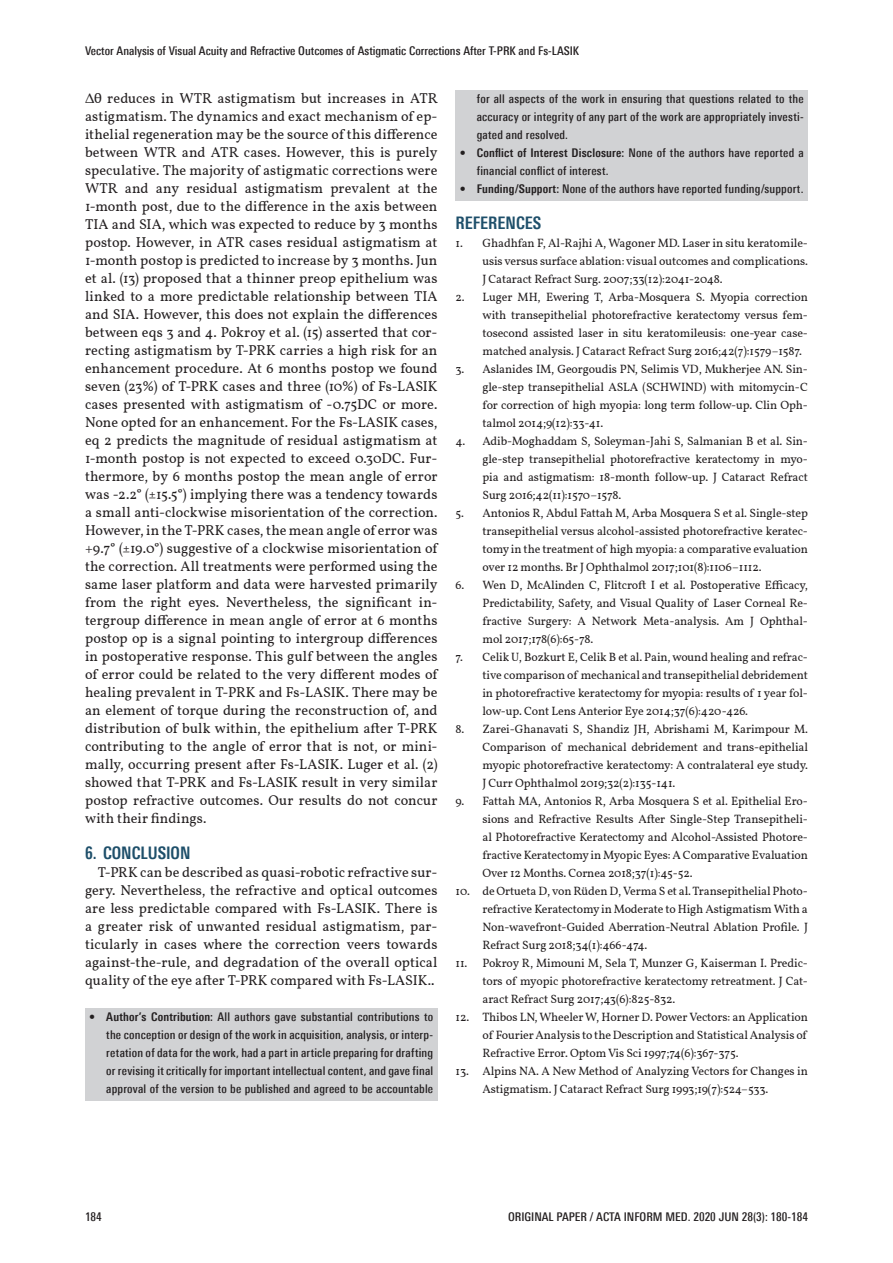
<style>
.page{position:relative;width:893px;height:1263px;background:#fff}
.page>*{position:absolute;margin:0;border:0;box-sizing:border-box;transform-origin:0 0}
.t1{font:700 condensed 17.4px "Univers Next Pro";color:#1e4f6a;scale:.95 1}
.t2{font:14.25px/18px "Vollkorn";letter-spacing:.005em;color:#231f20;text-align:justify}
.t3{font:12px/18px "Vollkorn";letter-spacing:-.01em;color:#231f20;text-align:justify}
.t4{font:500 condensed 12px/18px "Univers Next Pro";letter-spacing:.015em;color:#231f20;text-align:justify}
.s1{color:#0e0d13}
.s2{font-weight:700}
</style>
<div class="page">
<div style="left:85px;top:1008px;width:352px;height:92px;background:#d1d2d4"></div>
<div style="left:455px;top:90px;width:353px;height:56px;background:#d1d2d4"></div>
<div style="left:455px;top:144px;width:353px;height:38px;background:#d1d2d4"></div>
<div style="left:455px;top:180px;width:353px;height:20px;background:#d1d2d4"></div>
<p class="t4" style="left:85px;top:42px;width:496px">Vector Analysis of Visual Acuity and Refractive Outcomes of Astigmatic Corrections After T-PRK and Fs-LASIK</p>
<p class="t2" style="left:85px;top:90px;width:354px">Δθ reduces in WTR astigmatism but increases in ATR astigmatism. The dynamics and exact mechanism of ep&shy;ithelial regeneration may be the source of this difference between WTR and ATR cases. However, this is purely speculative. The majority of astigmatic corrections were WTR and any residual astigmatism prevalent at the 1-month post, due to the difference in the axis between TIA and SIA, which was expected to reduce by 3 months postop. However, in ATR cases residual astigmatism at 1-month postop is predicted to increase by 3 months. Jun et al. (13) proposed that a thinner preop epithelium was linked to a more predictable relationship between TIA and SIA. However, this does not explain the differences between eqs 3 and 4. Pokroy et al. (15) asserted that cor&shy;recting astigmatism by T-PRK carries a high risk for an enhancement procedure. At 6 months postop we found seven (23%) of T-PRK cases and three (10%) of Fs-LASIK cases presented with astigmatism of -0.75DC or more.<br>None opted for an enhancement. For the Fs-LASIK cases, eq 2 predicts the magnitude of residual astigmatism at 1-month postop is not expected to exceed 0.30DC. Fur&shy;thermore, by 6 months postop the mean angle of error was -2.2° (±15.5°) implying there was a tendency towards a small anti-clockwise misorientation of the correction.<br>However, in the T-PRK cases, the mean angle of error was +9.7° (±19.0°) suggestive of a clockwise misorientation of the correction. All treatments were performed using the same laser platform and data were harvested primarily from the right eyes. Nevertheless, the significant in&shy;tergroup difference in mean angle of error at 6 months postop op is a signal pointing to intergroup differences in postoperative response. This gulf between the angles of error could be related to the very different modes of healing prevalent in T-PRK and Fs-LASIK. There may be an element of torque during the reconstruction of, and distribution of bulk within, the epithelium after T-PRK contributing to the angle of error that is not, or mini&shy;mally, occurring present after Fs-LASIK. Luger et al. (2) showed that T-PRK and Fs-LASIK result in very similar postop refractive outcomes. Our results do not concur with their findings.</p>
<h1 class="t1" style="left:85px;top:843px;width:113px">6. CONCLUSION</h1>
<p class="t2" style="left:85px;top:864px;width:354px;text-indent:13px">T-PRK can be described as quasi-robotic refractive sur&shy;gery. Nevertheless, the refractive and optical outcomes are less predictable compared with Fs-LASIK. There is a greater risk of unwanted residual astigmatism, par&shy;ticularly in cases where the correction veers towards against-the-rule, and degradation of the overall optical quality of the eye after T-PRK compared with Fs-LASIK.<span class="s1">.</span></p>
<p class="t4" style="left:106px;top:1008px;width:328px;text-indent:-17px">• <span class="s2">Author’s Contribution:</span> All authors gave substantial contributions to the conception or design of the work in acquisition, analysis, or interp&shy;retation of data for the work, had a part in article preparing for drafting or revising it critically for important intellectual content, and gave final approval of the version to be published and agreed to be accountable</p>
<p class="t4" style="left:477px;top:90px;width:328px">for all aspects of the work in ensuring that questions related to the accuracy or integrity of any part of the work are appropriately investi&shy;gated and resolved.</p>
<p class="t4" style="left:477px;top:144px;width:328px;text-indent:-17px">• <span class="s2">Conflict of Interest Disclosure:</span> None of the authors have reported a financial conflict of interest.</p>
<p class="t4" style="left:460px;top:180px;width:345px">• <span class="s2">Funding/Support:</span> None of the authors have reported funding/support.</p>
<h1 class="t1" style="left:455px;top:213px;width:92px">REFERENCES</h1>
<p class="t3" style="left:482px;top:234px;width:327px;text-indent:-27px">1. Ghadhfan F, Al-Rajhi A, Wagoner MD. Laser in situ keratomile&shy;usis versus surface ablation: visual outcomes and complications.<br>J Cataract Refract Surg. 2007;33(12):2041-2048.</p>
<p class="t3" style="left:482px;top:288px;width:327px;text-indent:-27px">2. Luger MH, Ewering T, Arba-Mosquera S. Myopia correction with transepithelial photorefractive keratectomy versus fem&shy;tosecond assisted laser in situ keratomileusis: one-year case&shy;matched analysis. J Cataract Refract Surg 2016;42(7):1579–1587.</p>
<p class="t3" style="left:482px;top:360px;width:327px;text-indent:-27px">3. Aslanides IM, Georgoudis PN, Selimis VD, Mukherjee AN. Sin&shy;gle-step transepithelial ASLA (SCHWIND) with mitomycin-C for correction of high myopia: long term follow-up. Clin Oph&shy;talmol 2014;9(12):33-41.</p>
<p class="t3" style="left:482px;top:432px;width:327px;text-indent:-27px">4. Adib-Moghaddam S, Soleyman-Jahi S, Salmanian B et al. Sin&shy;gle-step transepithelial photorefractive keratectomy in myo&shy;pia and astigmatism: 18-month follow-up. J Cataract Refract Surg 2016;42(11):1570–1578.</p>
<p class="t3" style="left:482px;top:504px;width:327px;text-indent:-27px">5. Antonios R, Abdul Fattah M, Arba Mosquera S et al. Single-step transepithelial versus alcohol-assisted photorefractive keratec&shy;tomy in the treatment of high myopia: a comparative evaluation over 12 months. Br J Ophthalmol 2017;101(8):1106–1112.</p>
<p class="t3" style="left:482px;top:576px;width:327px;text-indent:-27px">6. Wen D, McAlinden C, Flitcroft I et al. Postoperative Efficacy, Predictability, Safety, and Visual Quality of Laser Corneal Re&shy;fractive Surgery: A Network Meta-analysis. Am J Ophthal&shy;mol 2017;178(6):65-78.</p>
<p class="t3" style="left:482px;top:648px;width:327px;text-indent:-27px">7. Celik U, Bozkurt E, Celik B et al. Pain, wound healing and refrac&shy;tive comparison of mechanical and transepithelial debridement in photorefractive keratectomy for myopia: results of 1 year fol&shy;low-up. Cont Lens Anterior Eye 2014;37(6):420-426.</p>
<p class="t3" style="left:482px;top:720px;width:327px;text-indent:-27px">8. Zarei-Ghanavati S, Shandiz JH, Abrishami M, Karimpour M.<br>Comparison of mechanical debridement and trans-epithelial myopic photorefractive keratectomy: A contralateral eye study.<br>J Curr Ophthalmol 2019;32(2):135-141.</p>
<p class="t3" style="left:482px;top:792px;width:327px;text-indent:-27px">9. Fattah MA, Antonios R, Arba Mosquera S et al. Epithelial Ero&shy;sions and Refractive Results After Single-Step Transepitheli&shy;al Photorefractive Keratectomy and Alcohol-Assisted Photore&shy;fractive Keratectomy in Myopic Eyes: A Comparative Evaluation Over 12 Months. Cornea 2018;37(1):45-52.</p>
<p class="t3" style="left:482px;top:882px;width:327px;text-indent:-27px">10. de Ortueta D, von Rüden D, Verma S et al. Transepithelial Photo&shy;refractive Keratectomy in Moderate to High Astigmatism With a Non-wavefront-Guided Aberration-Neutral Ablation Profile. J Refract Surg 2018;34(1):466-474.</p>
<p class="t3" style="left:482px;top:954px;width:327px;text-indent:-27px">11. Pokroy R, Mimouni M, Sela T, Munzer G, Kaiserman I. Predic&shy;tors of myopic photorefractive keratectomy retreatment. J Cat&shy;aract Refract Surg 2017;43(6):825-832.</p>
<p class="t3" style="left:482px;top:1008px;width:327px;text-indent:-27px">12. Thibos LN, Wheeler W, Horner D. Power Vectors: an Application of Fourier Analysis to the Description and Statistical Analysis of Refractive Error. Optom Vis Sci 1997;74(6):367-375.</p>
<p class="t3" style="left:482px;top:1062px;width:327px;text-indent:-27px">13. Alpins NA. A New Method of Analyzing Vectors for Changes in<br>Astigmatism. J Cataract Refract Surg 1993;19(7):524–533.</p>
<p class="t4" style="left:85px;top:1207px;width:18px">184</p>
<p class="t4" style="left:508px;top:1207px;width:301px">ORIGINAL PAPER / ACTA INFORM MED. 2020 JUN 28(3): 180-184</p>
</div>
